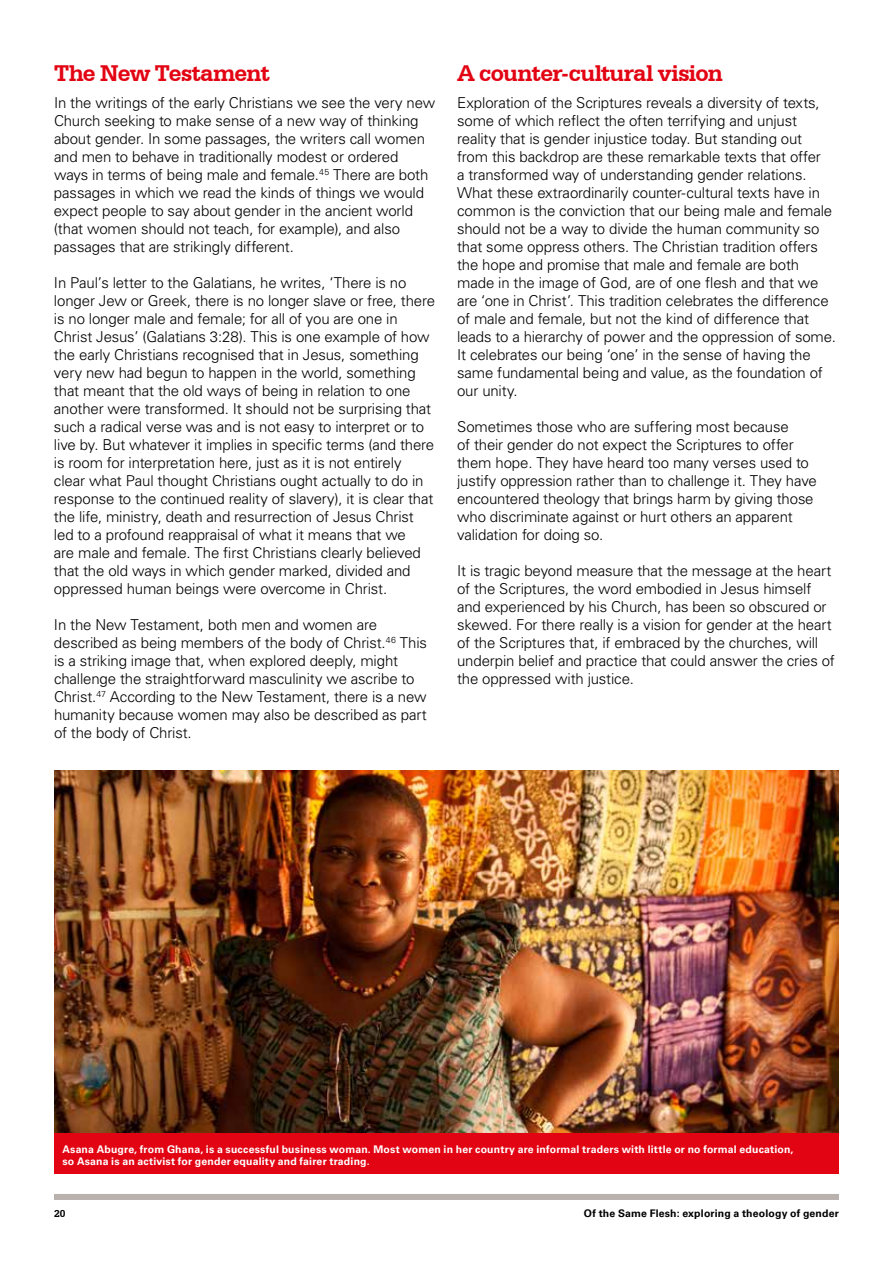
<style>
.page{position:relative;width:893px;height:1263px;background:#fff}
.page>*{position:absolute;margin:0;border:0;box-sizing:border-box;transform-origin:0 0}
.t1{font:700 24px "Serifa BT";letter-spacing:-.03em;color:#e30413}
.t2{font:300 15px/18px "Univers CA";letter-spacing:-.01em;color:#000}
.t3{font:700 10.5px/12.1px "Univers CA";letter-spacing:.015em;color:#fff}
.t4{font:700 10.5px "Univers CA";letter-spacing:.015em;color:#000}
.t5{font:700 10.5px "Serifa BT";color:#000}
</style>
<div class="page">
<div style="left:54px;top:1194px;width:785px;height:6px;background:#b9b1ae"></div>
<img style="left:54px;top:770px;width:785px;height:404px">
<div style="left:54px;top:1133px;width:785px;height:40px;background:#e30413"></div>
<h1 class="t1" style="left:54px;top:58px;width:217px">The New Testament</h1>
<p class="t2" style="left:54px;top:94px;width:383px">In the writings of the early Christians we see the very new Church seeking to make sense of a new way of thinking about gender. In some passages, the writers call women and men to behave in traditionally modest or ordered ways in terms of being male and female.<sup>45</sup> There are both passages in which we read the kinds of things we would expect people to say about gender in the ancient world (that women should not teach, for example), and also passages that are strikingly different.</p>
<p class="t2" style="left:54px;top:274px;width:383px">In Paul’s letter to the Galatians, he writes, ‘There is no longer Jew or Greek, there is no longer slave or free, there is no longer male and female; for all of you are one in Christ Jesus’ (Galatians 3:28). This is one example of how the early Christians recognised that in Jesus, something very new had begun to happen in the world, something that meant that the old ways of being in relation to one another were transformed. It should not be surprising that such a radical verse was and is not easy to interpret or to live by. But whatever it implies in specific terms (and there is room for interpretation here, just as it is not entirely clear what Paul thought Christians ought actually to do in response to the continued reality of slavery), it is clear that the life, ministry, death and resurrection of Jesus Christ led to a profound reappraisal of what it means that we<br>are male and female. The first Christians clearly believed that the old ways in which gender marked, divided and oppressed human beings were overcome in Christ.</p>
<p class="t2" style="left:54px;top:616px;width:375px">In the New Testament, both men and women are described as being members of the body of Christ.<sup>46</sup> This is a striking image that, when explored deeply, might challenge the straightforward masculinity we ascribe to Christ.<sup>47</sup> According to the New Testament, there is a new humanity because women may also be described as part of the body of Christ.</p>
<h1 class="t1" style="left:457px;top:58px;width:267px">A counter-cultural vision</h1>
<p class="t2" style="left:457px;top:94px;width:380px">Exploration of the Scriptures reveals a diversity of texts, some of which reflect the often terrifying and unjust reality that is gender injustice today. But standing out from this backdrop are these remarkable texts that offer<br>a transformed way of understanding gender relations.<br>What these extraordinarily counter-cultural texts have in common is the conviction that our being male and female should not be a way to divide the human community so that some oppress others. The Christian tradition offers the hope and promise that male and female are both made in the image of God, are of one flesh and that we are ‘one in Christ’. This tradition celebrates the difference of male and female, but not the kind of difference that leads to a hierarchy of power and the oppression of some.<br>It celebrates our being ‘one’ in the sense of having the same fundamental being and value, as the foundation of our unity.</p>
<p class="t2" style="left:457px;top:418px;width:361px">Sometimes those who are suffering most because<br>of their gender do not expect the Scriptures to offer them hope. They have heard too many verses used to justify oppression rather than to challenge it. They have encountered theology that brings harm by giving those who discriminate against or hurt others an apparent validation for doing so.</p>
<p class="t2" style="left:457px;top:562px;width:379px">It is tragic beyond measure that the message at the heart of the Scriptures, the word embodied in Jesus himself and experienced by his Church, has been so obscured or skewed. For there really is a vision for gender at the heart of the Scriptures that, if embraced by the churches, will underpin belief and practice that could answer the cries of the oppressed with justice.</p>
<p class="t3" style="left:63px;top:1143px;width:732px">Asana Abugre, from Ghana, is a successful business woman. Most women in her country are informal traders with little or no formal education, so Asana is an activist for gender equality and fairer trading.</p>
<p class="t5" style="left:54px;top:1207px;width:13px">20</p>
<p class="t4" style="left:584px;top:1207px;width:256px">Of the Same Flesh: exploring a theology of gender</p>
</div>
